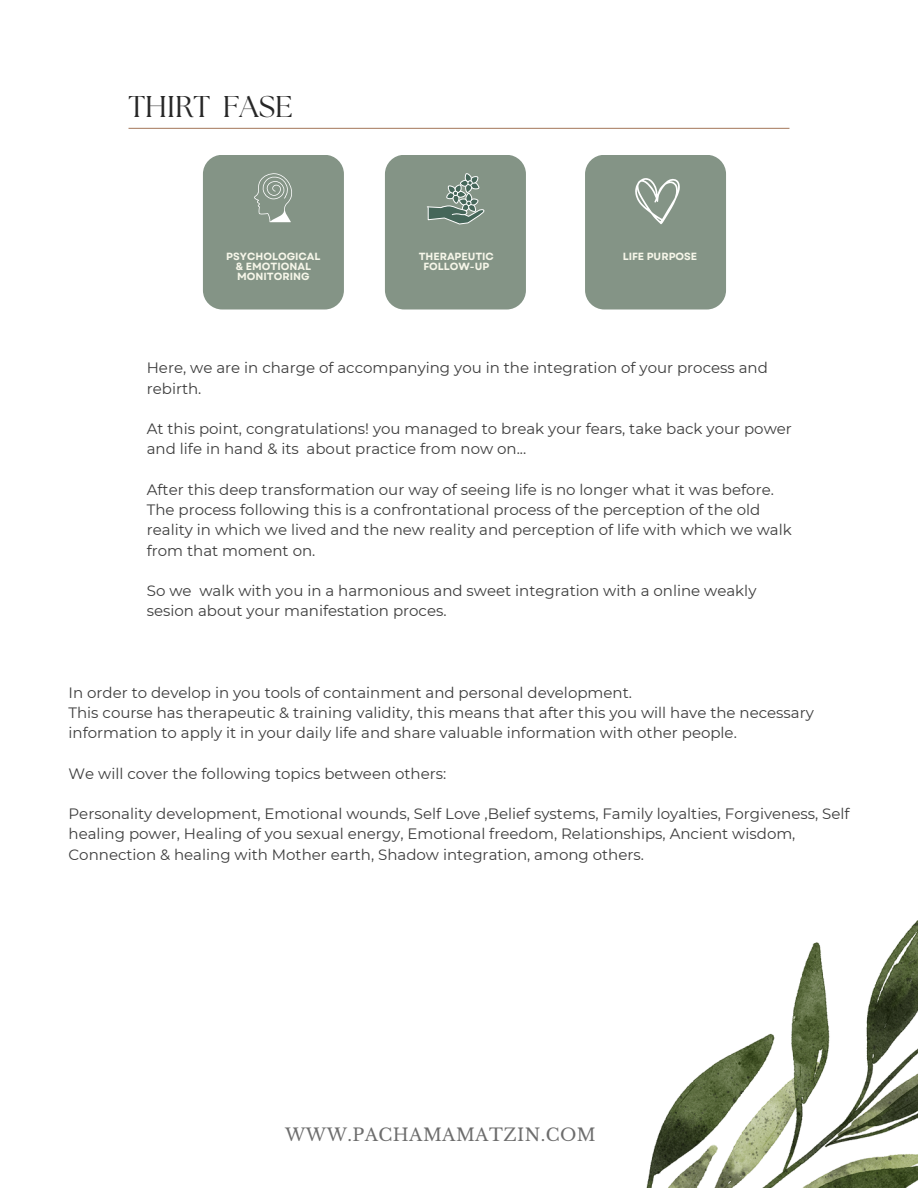
<style>
.page{position:relative;width:918px;height:1188px;background:#fff}
.page>*{position:absolute;margin:0;border:0;box-sizing:border-box;transform-origin:0 0}
.t1{font:30px "The Seasons";color:#272727}
.t2{font:17.25px "Libre Baskerville";letter-spacing:.025em;color:#6d6d6d}
.t3{font:15px/20.2px "Montserrat";color:#3d3d3d}
.t4{font:700 10.35px/10.2px "Garet";color:#f6f6e9}
</style>
<div class="page">
<img style="left:646px;top:920px;width:272px;height:268px">
<hr style="left:129px;top:128px;width:660px;height:1px;background:#ad856b">
<div style="left:203px;top:155px;width:141px;height:155px;background:#849486;border-radius:19px"></div>
<div style="left:385px;top:155px;width:141px;height:155px;background:#849486;border-radius:19px"></div>
<div style="left:585px;top:155px;width:141px;height:155px;background:#849486;border-radius:19px"></div>
<svg style="left:254px;top:173px;width:38px;height:49px"></svg>
<svg style="left:427px;top:173px;width:58px;height:52px"></svg>
<svg style="left:635px;top:178px;width:45px;height:46px"></svg>
<p class="t1" style="left:129px;top:93px;width:166px">THIRT FASE</p>
<p class="t4" style="left:226px;top:251px;width:96px">PSYCHOLOGICAL</p>
<p class="t4" style="left:623px;top:251px;width:76px">LIFE PURPOSE</p>
<p class="t4" style="left:236px;top:261px;width:77px">&amp; EMOTIONAL<br>MONITORING</p>
<p class="t4" style="left:419px;top:251px;width:77px;text-align:center">THERAPEUTIC<br>FOLLOW-UP</p>
<p class="t3" style="left:147px;top:358px;width:623px">Here, we are in charge of accompanying you in the integration of your process and rebirth.</p>
<h3 class="t3" style="left:147px;top:419px;width:647px">At this point, congratulations! you managed to break your fears, take back your power and life in hand &amp; its about practice from now on...</h3>
<h3 class="t3" style="left:147px;top:479px;width:647px">After this deep transformation our way of seeing life is no longer what it was before.<br>The process following this is a confrontational process of the perception of the old reality in which we lived and the new reality and perception of life with which we walk from that moment on.</h3>
<h3 class="t3" style="left:147px;top:581px;width:611px">So we walk with you in a harmonious and sweet integration with a online weakly sesion about your manifestation proces.</h3>
<h3 class="t3" style="left:69px;top:682px;width:747px">In order to develop in you tools of containment and personal development.<br>This course has therapeutic &amp; training validity, this means that after this you will have the necessary information to apply it in your daily life and share valuable information with other people.</h3>
<h3 class="t3" style="left:69px;top:763px;width:379px">We will cover the following topics between others:</h3>
<h3 class="t3" style="left:69px;top:804px;width:783px">Personality development, Emotional wounds, Self Love ,Belief systems, Family loyalties, Forgiveness, Self healing power, Healing of you sexual energy, Emotional freedom, Relationships, Ancient wisdom,<br>Connection &amp; healing with Mother earth, Shadow integration, among others.</h3>
<p class="t2" style="left:285px;top:1124px;width:312px">WWW.PACHAMAMATZIN.COM</p>
</div>
